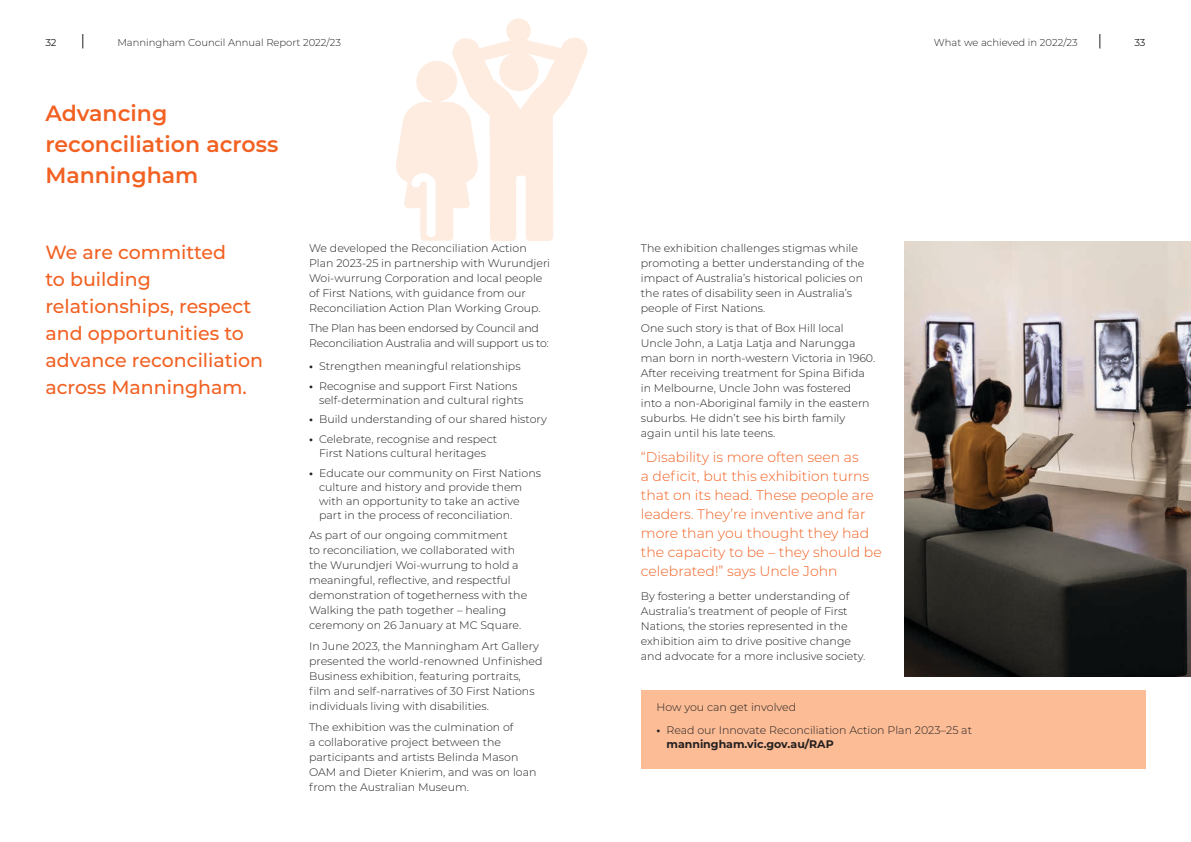
<style>
.page{position:relative;width:1191px;height:842px;background:#fff}
.page>*{position:absolute;margin:0;border:0;box-sizing:border-box;transform-origin:0 0}
.t1{font:600 22px/31px "Montserrat";color:#f26122}
.Orange_call_out{font:500 19px/27px "Montserrat";color:#f26122}
.Bodycopy{font:300 14px/19px "Montserrat";color:#f26122}
.Bodycopy-2{font:300 11px/15px "Montserrat";color:#231f20}
.Bodycopy-3{font:300 11px/15px "Montserrat";letter-spacing:-.02em;color:#231f20}
.t2{font:300 10px "Montserrat";color:#231f20}
.t3{font:10px "Montserrat";color:#231f20}
.s1{font-weight:700}
</style>
<div class="page">
<svg style="left:396px;top:18px;width:192px;height:223px"></svg>
<div style="left:499px;top:52px;width:39px;height:39px;background:#feece0;border-radius:50%"></div>
<div style="left:641px;top:690px;width:504px;height:79px;background:#fbbc96"></div>
<img style="left:904px;top:241px;width:287px;height:435px">
<svg style="left:83px;top:34px;width:1px;height:14px"></svg>
<svg style="left:1099px;top:34px;width:1px;height:14px"></svg>
<p class="t3" style="left:45px;top:35px;width:13px">32</p>
<p class="t2" style="left:117px;top:35px;width:225px">Manningham Council Annual Report 2022/23</p>
<p class="t2" style="left:934px;top:35px;width:145px">What we achieved in 2022/23</p>
<p class="t3" style="left:1134px;top:35px;width:13px">33</p>
<p class="t1" style="left:45px;top:96px;width:235px">Advancing reconciliation across<br>Manningham</p>
<p class="Orange_call_out" style="left:45px;top:238px;width:219px">We are committed<br>to building relationships, respect and opportunities to advance reconciliation across Manningham.</p>
<p class="Bodycopy-2" style="left:641px;top:240px;width:225px">The exhibition challenges stigmas while promoting a better understanding of the impact of Australia’s historical policies on the rates of disability seen in Australia’s people of First Nations.</p>
<p class="Bodycopy-2" style="left:309px;top:240px;width:242px">We developed the Reconciliation Action Plan 2023-25 in partnership with Wurundjeri Woi-wurrung Corporation and local people of First Nations, with guidance from our Reconciliation Action Plan Working Group.</p>
<p class="Bodycopy-3" style="left:309px;top:321px;width:241px">The Plan has been endorsed by Council and<br>Reconciliation Australia and will support us to:</p>
<p class="Bodycopy-2" style="left:309px;top:358px;width:213px"><span class="s1">•</span> Strengthen meaningful relationships</p>
<p class="Bodycopy-2" style="left:319px;top:378px;width:206px;line-height:14px;text-indent:-10px"><span class="s1">•</span> Recognise and support First Nations self-determination and cultural rights</p>
<p class="Bodycopy-2" style="left:309px;top:411px;width:239px"><span class="s1">•</span> Build understanding of our shared history</p>
<p class="Bodycopy-2" style="left:309px;top:432px;width:190px;line-height:14px;text-align:center"><span class="s1">•</span> Celebrate, recognise and respect<br>First Nations cultural heritages</p>
<p class="Bodycopy-2" style="left:319px;top:465px;width:223px;line-height:14px;text-indent:-10px"><span class="s1">•</span> Educate our community on First Nations culture and history and provide them with an opportunity to take an active part in the process of reconciliation.</p>
<p class="Bodycopy-2" style="left:309px;top:527px;width:220px">As part of our ongoing commitment<br>to reconciliation, we collaborated with the Wurundjeri Woi-wurrung to hold a meaningful, reflective, and respectful demonstration of togetherness with the Walking the path together – healing ceremony on 26 January at MC Square.</p>
<p class="Bodycopy-2" style="left:309px;top:638px;width:235px">In June 2023, the Manningham Art Gallery presented the world-renowned Unfinished Business exhibition, featuring portraits, film and self-narratives of 30 First Nations individuals living with disabilities.</p>
<p class="Bodycopy-2" style="left:309px;top:719px;width:229px">The exhibition was the culmination of<br>a collaborative project between the participants and artists Belinda Mason OAM and Dieter Knierim, and was on loan from the Australian Museum.</p>
<p class="Bodycopy-2" style="left:641px;top:321px;width:236px">One such story is that of Box Hill local Uncle John, a Latja Latja and Narungga man born in north-western Victoria in 1960.<br>After receiving treatment for Spina Bifida in Melbourne, Uncle John was fostered into a non-Aboriginal family in the eastern suburbs. He didn’t see his birth family again until his late teens.</p>
<p class="Bodycopy" style="left:641px;top:447px;width:242px">“Disability is more often seen as<br>a deficit, but this exhibition turns that on its head. These people are leaders. They’re inventive and far more than you thought they had the capacity to be – they should be celebrated!” says Uncle John</p>
<p class="Bodycopy-2" style="left:641px;top:588px;width:226px">By fostering a better understanding of Australia’s treatment of people of First Nations, the stories represented in the exhibition aim to drive positive change and advocate for a more inclusive society.</p>
<p class="Bodycopy-2" style="left:656px;top:699px;width:141px">How you can get involved</p>
<p class="Bodycopy-2" style="left:666px;top:722px;width:307px;line-height:14px;text-indent:-10px"><span class="s1">•</span> Read our Innovate Reconciliation Action Plan 2023–25 at <span class="s1">manningham.vic.gov.au/RAP</span></p>
</div>
